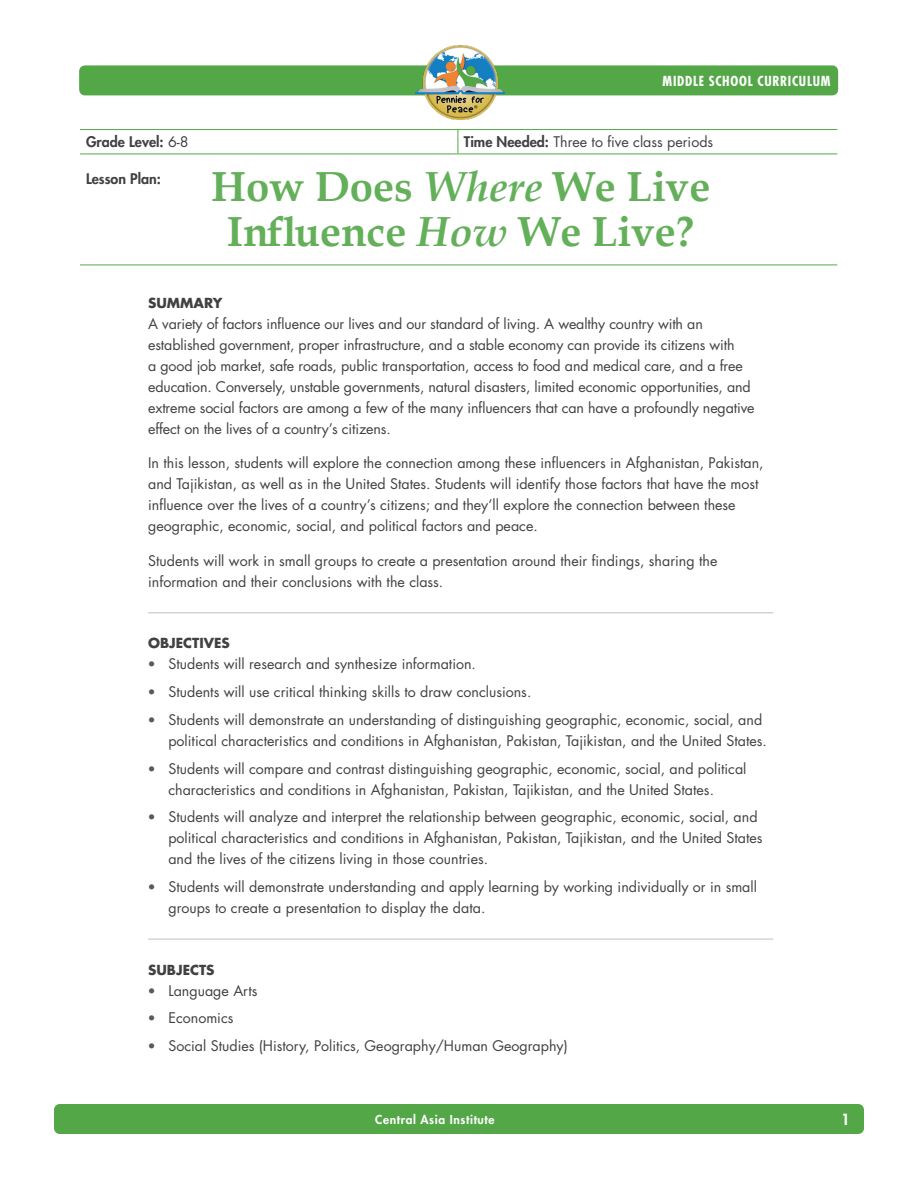
<style>
.page{position:relative;width:918px;height:1188px;background:#fff}
.page>*{position:absolute;margin:0;border:0;box-sizing:border-box;transform-origin:0 0}
.t1{font:700 42px/45px "Book Antiqua";color:#64b05a;text-align:center}
.t2{font:800 15px "Futura Std";color:#fff}
.t3{font:14.25px/21px "Futura Std";color:#414042}
.t4{font:800 14.25px "Futura Std";color:#414042}
.t5{font:700 13.5px "Futura Std";color:#414042}
.t6{font:700 condensed 13.5px "Futura Std";letter-spacing:.055em;color:#fff}
.t7{font:800 12px "Futura Std";letter-spacing:.05em;color:#fff}
.s1{font-weight:400}
.s2{font-weight:800}
.s3{font-style:italic}
.s4{font-family:"Officina Serif";font-weight:700;color:#58595b}
</style>
<div class="page">
<div style="left:80px;top:66px;width:757px;height:29px;background:#53a747;border-radius:5px"></div>
<div style="left:79px;top:65px;width:759px;height:30px;border:2px solid #53a747;border-radius:5px"></div>
<div style="left:55px;top:1105px;width:808px;height:28px;background:#53a747;border-radius:5px"></div>
<div style="left:54px;top:1104px;width:810px;height:30px;border:2px solid #53a747;border-radius:5px"></div>
<img style="left:415px;top:45px;width:89px;height:75px">
<hr style="left:148px;top:612px;width:625px;height:1px;background:#bcbec0">
<hr style="left:148px;top:939px;width:625px;height:1px;background:#bcbec0">
<hr style="left:80px;top:265px;width:757px;height:1px;background:#53a747">
<hr style="left:80px;top:129px;width:378px;height:1px;background:#53a747">
<hr style="left:458px;top:129px;width:379px;height:1px;background:#53a747">
<svg style="left:458px;top:130px;width:1px;height:24px"></svg>
<hr style="left:80px;top:154px;width:378px;height:1px;background:#53a747">
<hr style="left:458px;top:154px;width:379px;height:1px;background:#53a747">
<p class="t6" style="left:663px;top:73px;width:170px">MIDDLE SCHOOL CURRICULUM</p>
<p class="t4" style="left:86px;top:133px;width:104px">Grade Level: <span class="s1">6-8</span></p>
<p class="t3" style="left:464px;top:132px;width:251px"><span class="s2">Time Needed:</span> Three to five class periods</p>
<p class="t4" style="left:86px;top:169px;width:76px">Lesson Plan:</p>
<h1 class="t1" style="left:211px;top:164px;width:501px">How Does <span class="s3">Where</span> We Live<br>Influence <span class="s3">How</span> We Live?</h1>
<p class="t5" style="left:148px;top:294px;width:76px">SUMMARY</p>
<p class="t3" style="left:148px;top:313px;width:608px">A variety of factors influence our lives and our standard of living. A wealthy country with an established government, proper infrastructure, and a stable economy can provide its citizens with<br>a good job market, safe roads, public transportation, access to food and medical care, and a free education. Conversely, unstable governments, natural disasters, limited economic opportunities, and extreme social factors are among a few of the many influencers that can have a profoundly negative effect on the lives of a country’s citizens.</p>
<p class="t3" style="left:148px;top:453px;width:617px">In this lesson, students will explore the connection among these influencers in Afghanistan, Pakistan, and Tajikistan, as well as in the United States. Students will identify those factors that have the most influence over the lives of a country’s citizens; and they’ll explore the connection between these geographic, economic, social, and political factors and peace.</p>
<p class="t3" style="left:148px;top:550px;width:571px">Students will work in small groups to create a presentation around their findings, sharing the information and their conclusions with the class.</p>
<p class="t5" style="left:148px;top:634px;width:83px">OBJECTIVES</p>
<p class="t3" style="left:148px;top:654px;width:329px"><span class="s4">•</span> Students will research and synthesize information.</p>
<p class="t3" style="left:148px;top:681px;width:385px"><span class="s4">•</span> Students will use critical thinking skills to draw conclusions.</p>
<p class="t3" style="left:168px;top:709px;width:600px;text-indent:-20px"><span class="s4">•</span> Students will demonstrate an understanding of distinguishing geographic, economic, social, and political characteristics and conditions in Afghanistan, Pakistan, Tajikistan, and the United States.</p>
<p class="t3" style="left:168px;top:758px;width:580px;text-indent:-20px"><span class="s4">•</span> Students will compare and contrast distinguishing geographic, economic, social, and political characteristics and conditions in Afghanistan, Pakistan, Tajikistan, and the United States.</p>
<p class="t3" style="left:168px;top:807px;width:596px;text-indent:-20px"><span class="s4">•</span> Students will analyze and interpret the relationship between geographic, economic, social, and political characteristics and conditions in Afghanistan, Pakistan, Tajikistan, and the United States and the lives of the citizens living in those countries.</p>
<p class="t3" style="left:168px;top:876px;width:590px;text-indent:-20px"><span class="s4">•</span> Students will demonstrate understanding and apply learning by working individually or in small groups to create a presentation to display the data.</p>
<p class="t5" style="left:148px;top:961px;width:68px">SUBJECTS</p>
<p class="t3" style="left:148px;top:980px;width:111px"><span class="s4">•</span> Language Arts</p>
<p class="t3" style="left:148px;top:1008px;width:87px"><span class="s4">•</span> Economics</p>
<p class="t3" style="left:148px;top:1035px;width:421px"><span class="s4">•</span> Social Studies (History, Politics, Geography/Human Geography)</p>
<p class="t7" style="left:375px;top:1112px;width:121px">Central Asia Institute</p>
<p class="t2" style="left:841px;top:1110px;width:10px">1</p>
</div>
